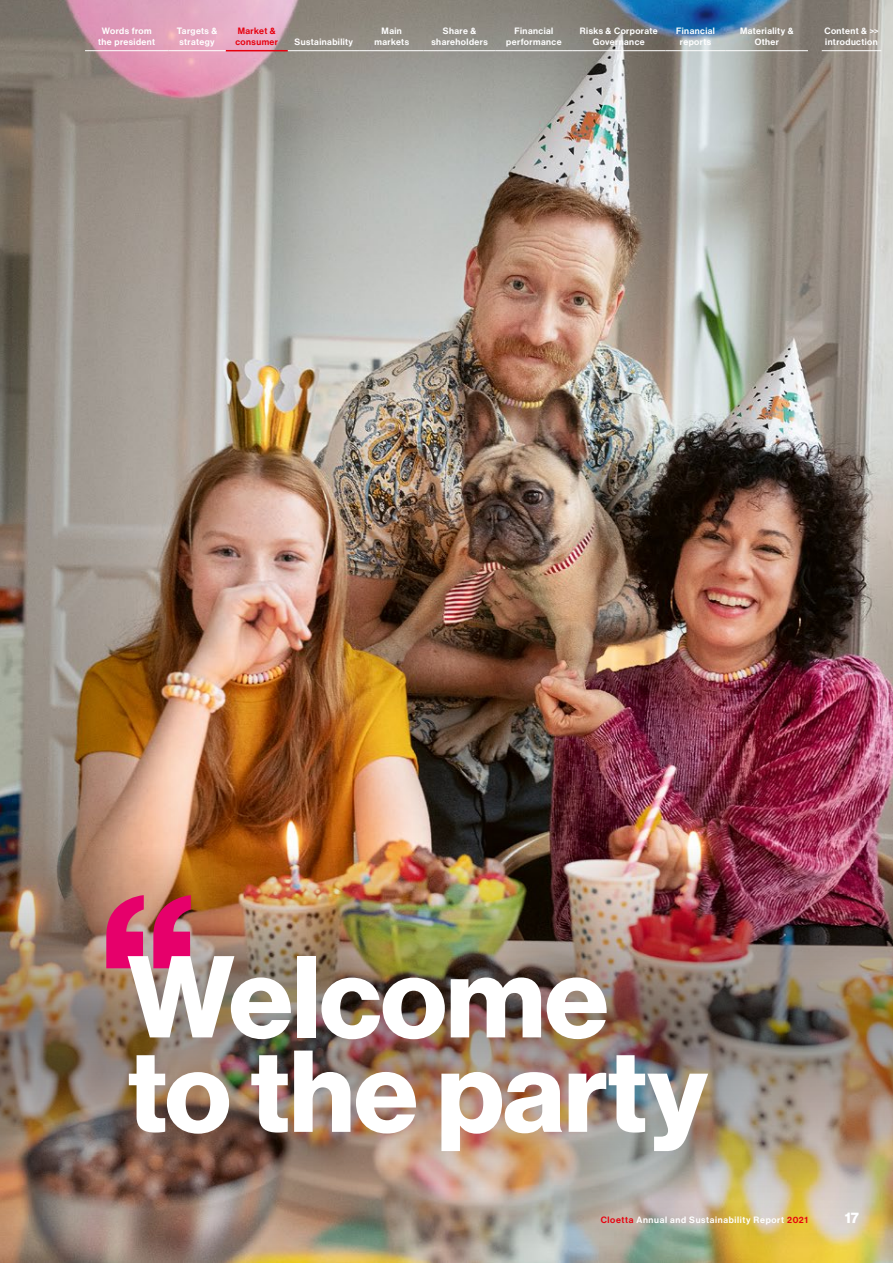
<style>
.page{position:relative;width:893px;height:1263px;background:#fff}
.page>*{position:absolute;margin:0;border:0;box-sizing:border-box;transform-origin:0 0}
.t1{font:113.7px/94.5px "N Haas Grotesk DS Std 75 Bd";letter-spacing:-.005em;color:#fff}
.t2{font:15px "N Haas Grotesk DS Std 75 Bd";color:#fff}
.t3{font:9px/10.5px "N Haas Grotesk DS Std 65 Md";letter-spacing:.05em;color:#fff;text-align:center}
.t4{font:9px "N Haas Grotesk DS Std 65 Md";letter-spacing:.075em;color:#fff}
.t5{font:9px/10.5px "N Haas Grotesk DS Std 65 Md";letter-spacing:.05em;color:#e7000e}
.s1{color:#e7000e}
</style>
<div class="page">
<img style="left:0;top:0;width:893px;height:1263px">
<img style="left:0;top:842px;width:893px;height:408px">
<svg style="left:106px;top:895px;width:85px;height:73px;background:#d62f70"></svg>
<hr style="left:226px;top:50px;width:62px;height:1px;background:#e7000e">
<hr style="left:85px;top:50px;width:83px;height:1px;background:#fff">
<hr style="left:168px;top:50px;width:58px;height:1px;background:#fff">
<hr style="left:288px;top:50px;width:72px;height:1px;background:#fff">
<hr style="left:360px;top:50px;width:64px;height:1px;background:#fff">
<hr style="left:424px;top:50px;width:72px;height:1px;background:#fff">
<hr style="left:496px;top:50px;width:76px;height:1px;background:#fff">
<hr style="left:572px;top:50px;width:93px;height:1px;background:#fff">
<hr style="left:665px;top:50px;width:61px;height:1px;background:#fff">
<hr style="left:726px;top:50px;width:82px;height:1px;background:#fff">
<hr style="left:822px;top:50px;width:59px;height:1px;background:#fff">
<p class="t3" style="left:98px;top:26px;width:58px">Words from the president</p>
<p class="t3" style="left:177px;top:26px;width:42px">Targets &amp; strategy</p>
<p class="t5" style="left:235px;top:26px;width:44px">Market &amp; consumer</p>
<p class="t3" style="left:295px;top:36px;width:60px">Sustainability</p>
<p class="t3" style="left:374px;top:26px;width:36px">Main markets</p>
<p class="t3" style="left:431px;top:26px;width:58px">Share &amp; shareholders</p>
<p class="t3" style="left:506px;top:26px;width:57px">Financial performance</p>
<p class="t3" style="left:580px;top:26px;width:79px">Risks &amp; Corporate<br>Governance</p>
<p class="t3" style="left:676px;top:26px;width:40px">Financial reports</p>
<p class="t3" style="left:740px;top:26px;width:55px">Materiality &amp;<br>Other</p>
<p class="t3" style="left:824px;top:26px;width:56px;text-align:left">Content &amp; &gt;&gt; introduction</p>
<h1 class="t1" style="left:128px;top:952px;width:582px">Welcome to the party</h1>
<p class="t4" style="left:601px;top:1214px;width:209px"><span class="s1">Cloetta</span> Annual and Sustainability Report <span class="s1">2021</span></p>
<h2 class="t2" style="left:845px;top:1208px;width:16px">17</h2>
</div>
